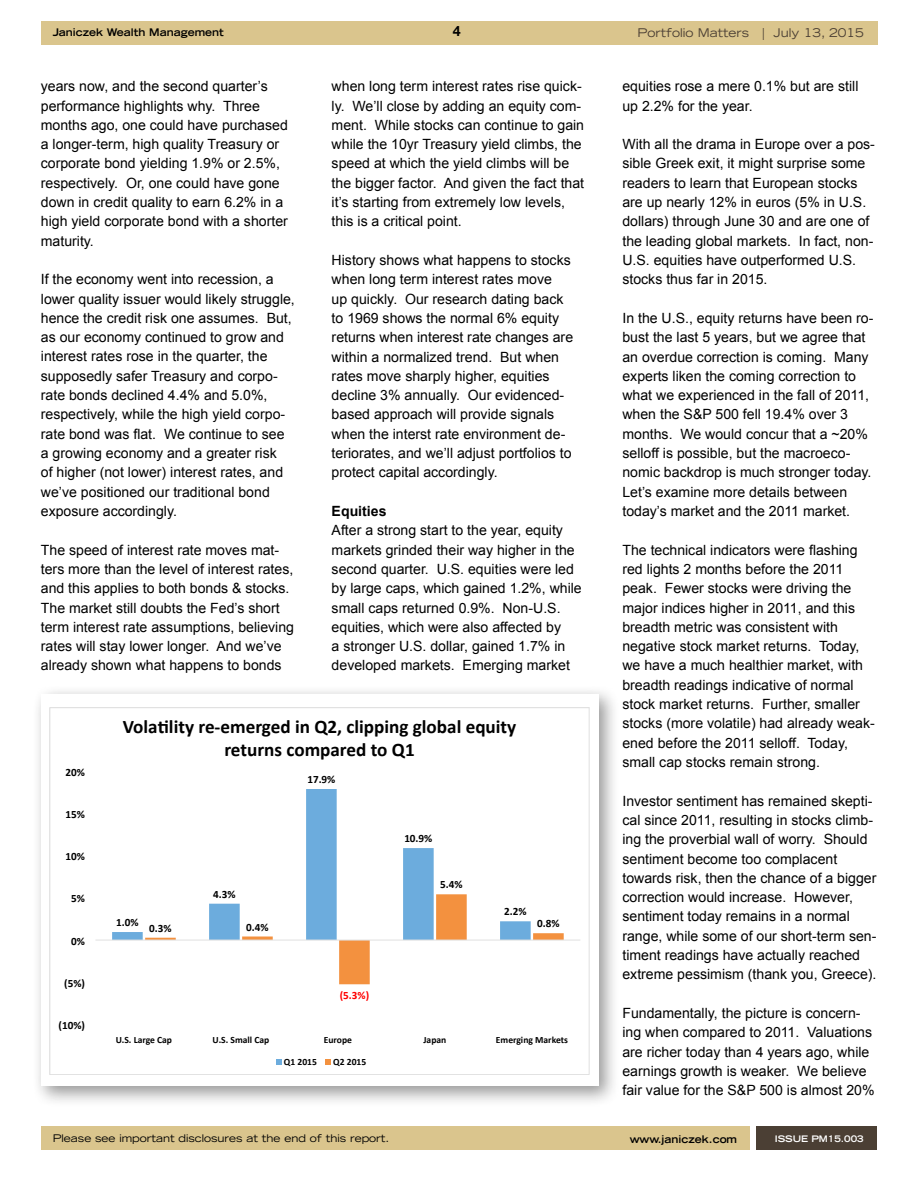
<style>
.page{position:relative;width:918px;height:1188px;background:#fff}
.page>*{position:absolute;margin:0;border:0;box-sizing:border-box;transform-origin:0 0}
.t1{font:700 19.2px/23.1px "Calibri";color:#000;text-align:center}
.t2{font:700 14.25px "Helvetica Neue";color:#000}
.t3{font:14.1px/19.4px "Arial";color:#000}
.t4{font:700 14.1px "Arial";color:#000}
.t5{font:expanded 12px "Trade Gothic LH";color:#4b3f34}
.t6{font:700 11.1px "Calibri";color:#000}
.t7{font:700 11.1px "Calibri";color:#f00}
.t8{font:expanded 10.5px "Trade Gothic LH";color:#000}
.t9{font:700 expanded 10.5px "Trade Gothic LH";color:#000}
.t10{font:700 9.6px "Calibri";color:#000}
.t11{font:700 expanded 9px "Trade Gothic LH";color:#fff}
</style>
<div class="page">
<div style="left:757px;top:1127px;width:120px;height:23px;background:#4b3f34"></div>
<div style="left:41px;top:1127px;width:709px;height:23px;background:#dac58d"></div>
<div style="left:41px;top:21px;width:836px;height:24px;background:#dac58d"></div>
<div style="left:31px;top:685px;width:589px;height:422px;background:#000;opacity:.41"></div>
<div style="left:41px;top:694px;width:558px;height:392px;background:#fff"></div>
<svg style="left:112px;top:789px;width:322px;height:151px"></svg>
<svg style="left:145px;top:894px;width:419px;height:90px"></svg>
<hr style="left:95px;top:940px;width:485px;height:1px;background:#e0e0e0">
<svg style="left:276px;top:1059px;width:6px;height:5px"></svg>
<svg style="left:326px;top:1059px;width:5px;height:5px"></svg>
<p class="t9" style="left:53px;top:25px;width:173px">Janiczek Wealth Management</p>
<p class="t2" style="left:453px;top:22px;width:9px">4</p>
<p class="t5" style="left:638px;top:25px;width:228px">Portfolio Matters | July 13, 2015</p>
<p class="t3" style="left:41px;top:77px;width:249px">years now, and the second quarter’s performance highlights why. Three months ago, one could have purchased a longer-term, high quality Treasury or corporate bond yielding 1.9% or 2.5%, respectively. Or, one could have gone down in credit quality to earn 6.2% in a high yield corporate bond with a shorter maturity.</p>
<p class="t3" style="left:41px;top:270px;width:256px">If the economy went into recession, a lower quality issuer would likely struggle, hence the credit risk one assumes. But, as our economy continued to grow and interest rates rose in the quarter, the supposedly safer Treasury and corpo&shy;rate bonds declined 4.4% and 5.0%, respectively, while the high yield corpo&shy;rate bond was flat. We continue to see a growing economy and a greater risk<br>of higher (not lower) interest rates, and we’ve positioned our traditional bond exposure accordingly.</p>
<p class="t3" style="left:41px;top:540px;width:255px">The speed of interest rate moves mat&shy;ters more than the level of interest rates, and this applies to both bonds &amp; stocks.<br>The market still doubts the Fed’s short term interest rate assumptions, believing rates will stay lower longer. And we’ve already shown what happens to bonds</p>
<p class="t3" style="left:332px;top:77px;width:254px">when long term interest rates rise quick&shy;ly. We’ll close by adding an equity com&shy;ment. While stocks can continue to gain while the 10yr Treasury yield climbs, the speed at which the yield climbs will be the bigger factor. And given the fact that it’s starting from extremely low levels, this is a critical point.</p>
<p class="t3" style="left:332px;top:251px;width:243px">History shows what happens to stocks when long term interest rates move<br>up quickly. Our research dating back to 1969 shows the normal 6% equity returns when interest rate changes are within a normalized trend. But when rates move sharply higher, equities decline 3% annually. Our evidenced&shy;based approach will provide signals when the interst rate environment de&shy;teriorates, and we’ll adjust portfolios to protect capital accordingly.</p>
<p class="t4" style="left:332px;top:502px;width:56px">Equities</p>
<p class="t3" style="left:332px;top:521px;width:252px">After a strong start to the year, equity markets grinded their way higher in the second quarter. U.S. equities were led by large caps, which gained 1.2%, while small caps returned 0.9%. Non-U.S. equities, which were also affected by<br>a stronger U.S. dollar, gained 1.7% in developed markets. Emerging market</p>
<p class="t6" style="left:66px;top:765px;width:21px">20%</p>
<p class="t6" style="left:66px;top:808px;width:21px">15%</p>
<p class="t6" style="left:66px;top:850px;width:21px">10%</p>
<p class="t6" style="left:71px;top:892px;width:15px">5%</p>
<p class="t6" style="left:71px;top:934px;width:15px">0%</p>
<p class="t6" style="left:64px;top:976px;width:22px">(5%)</p>
<p class="t6" style="left:59px;top:1018px;width:28px">(10%)</p>
<h1 class="t1" style="left:123px;top:714px;width:395px">VolaElity re--‐emerged in Q2, clipping global equity returns compared to Q1</h1>
<h1 class="t1" style="left:215px;top:714px;width:7px">-</h1>
<p class="t6" style="left:116px;top:916px;width:24px">1.0%</p>
<p class="t6" style="left:213px;top:887px;width:24px">4.3%</p>
<p class="t6" style="left:149px;top:921px;width:24px">0.3%</p>
<p class="t6" style="left:246px;top:920px;width:24px">0.4%</p>
<p class="t6" style="left:307px;top:773px;width:30px">17.9%</p>
<p class="t6" style="left:404px;top:832px;width:30px">10.9%</p>
<p class="t6" style="left:440px;top:878px;width:24px">5.4%</p>
<p class="t7" style="left:340px;top:988px;width:31px">(5.3%)</p>
<p class="t6" style="left:504px;top:905px;width:24px">2.2%</p>
<p class="t6" style="left:537px;top:917px;width:24px">0.8%</p>
<p class="t10" style="left:116px;top:1034px;width:58px">U.S. Large Cap</p>
<p class="t10" style="left:213px;top:1034px;width:58px">U.S. Small Cap</p>
<p class="t10" style="left:324px;top:1034px;width:30px">Europe</p>
<p class="t10" style="left:423px;top:1034px;width:24px">Japan</p>
<p class="t10" style="left:496px;top:1034px;width:74px">Emerging Markets</p>
<p class="t10" style="left:284px;top:1056px;width:35px">Q1 2015</p>
<p class="t10" style="left:333px;top:1056px;width:35px">Q2 2015</p>
<p class="t3" style="left:622px;top:77px;width:238px">equities rose a mere 0.1% but are still up 2.2% for the year.</p>
<p class="t3" style="left:622px;top:135px;width:254px">With all the drama in Europe over a pos&shy;sible Greek exit, it might surprise some readers to learn that European stocks are up nearly 12% in euros (5% in U.S. dollars) through June 30 and are one of the leading global markets. In fact, non-U.S. equities have outperformed U.S. stocks thus far in 2015.</p>
<p class="t3" style="left:622px;top:308px;width:252px">In the U.S., equity returns have been ro&shy;bust the last 5 years, but we agree that an overdue correction is coming. Many experts liken the coming correction to what we experienced in the fall of 2011, when the S&amp;P 500 fell 19.4% over 3 months. We would concur that a ~20% selloff is possible, but the macroeco&shy;nomic backdrop is much stronger today.<br>Let’s examine more details between today’s market and the 2011 market.</p>
<p class="t3" style="left:622px;top:540px;width:254px">The technical indicators were flashing red lights 2 months before the 2011 peak. Fewer stocks were driving the major indices higher in 2011, and this breadth metric was consistent with negative stock market returns. Today, we have a much healthier market, with breadth readings indicative of normal stock market returns. Further, smaller stocks (more volatile) had already weak&shy;ened before the 2011 selloff. Today, small cap stocks remain strong.</p>
<p class="t3" style="left:622px;top:791px;width:256px">Investor sentiment has remained skepti&shy;cal since 2011, resulting in stocks climb&shy;ing the proverbial wall of worry. Should sentiment become too complacent towards risk, then the chance of a bigger correction would increase. However, sentiment today remains in a normal range, while some of our short-term sen&shy;timent readings have actually reached extreme pessimism (thank you, Greece).</p>
<p class="t3" style="left:622px;top:1004px;width:254px">Fundamentally, the picture is concern&shy;ing when compared to 2011. Valuations are richer today than 4 years ago, while earnings growth is weaker. We believe fair value for the S&amp;P 500 is almost 20%</p>
<p class="t8" style="left:53px;top:1131px;width:338px">Please see important disclosures at the end of this report.</p>
<p class="t11" style="left:775px;top:1133px;width:90px">ISSUE PM15.003</p>
<p class="t9" style="left:630px;top:1132px;width:109px">www.janiczek.com</p>
</div>
